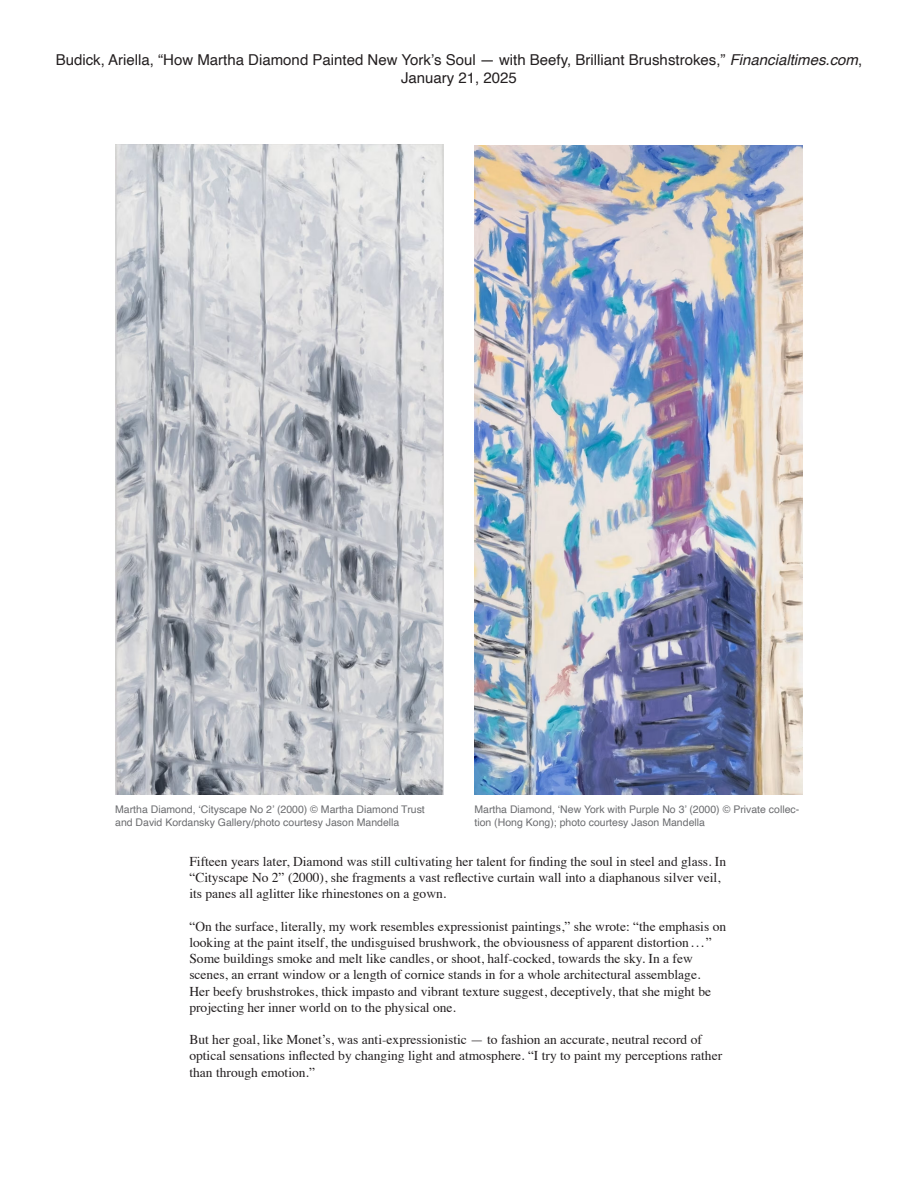
<style>
.page{position:relative;width:918px;height:1188px;background:#fff}
.page>*{position:absolute;margin:0;border:0;box-sizing:border-box;transform-origin:0 0}
.t1{font:15px/18px "Helvetica";color:#231f20;text-align:center}
.t2{font:13.5px/16.2px "Times";color:#231f20}
.t3{font:10.5px/12.6px "Helvetica";color:#6c6d70}
.s1{font-style:italic}
</style>
<div class="page">
<img style="left:115px;top:145px;width:329px;height:649px">
<img style="left:474px;top:145px;width:329px;height:649px">
<p class="t1" style="left:56px;top:51px;width:808px">Budick, Ariella, “How Martha Diamond Painted New York’s Soul — with Beefy, Brilliant Brushstrokes,” <span class="s1">Financialtimes.com</span>,<br>January 21, 2025</p>
<p class="t3" style="left:115px;top:803px;width:311px">Martha Diamond, ‘Cityscape No 2’ (2000) © Martha Diamond Trust and David Kordansky Gallery/photo courtesy Jason Mandella</p>
<p class="t3" style="left:474px;top:803px;width:326px">Martha Diamond, ‘New York with Purple No 3’ (2000) © Private collec&shy;tion (Hong Kong); photo courtesy Jason Mandella</p>
<p class="t2" style="left:189px;top:852px;width:538px">Fifteen years later, Diamond was still cultivating her talent for finding the soul in steel and glass. In “Cityscape No 2” (2000), she fragments a vast reflective curtain wall into a diaphanous silver veil, its panes all aglitter like rhinestones on a gown.</p>
<p class="t2" style="left:189px;top:917px;width:538px">“On the surface, literally, my work resembles expressionist paintings,” she wrote: “the emphasis on looking at the paint itself, the undisguised brushwork, the obviousness of apparent distortion... ” Some buildings smoke and melt like candles, or shoot, half-cocked, towards the sky. In a few scenes, an errant window or a length of cornice stands in for a whole architectural assemblage.<br>Her beefy brushstrokes, thick impasto and vibrant texture suggest, deceptively, that she might be projecting her inner world on to the physical one.</p>
<p class="t2" style="left:189px;top:1030px;width:534px">But her goal, like Monet’s, was anti-expressionistic — to fashion an accurate, neutral record of optical sensations inflected by changing light and atmosphere. “I try to paint my perceptions rather than through emotion.”</p>
</div>
